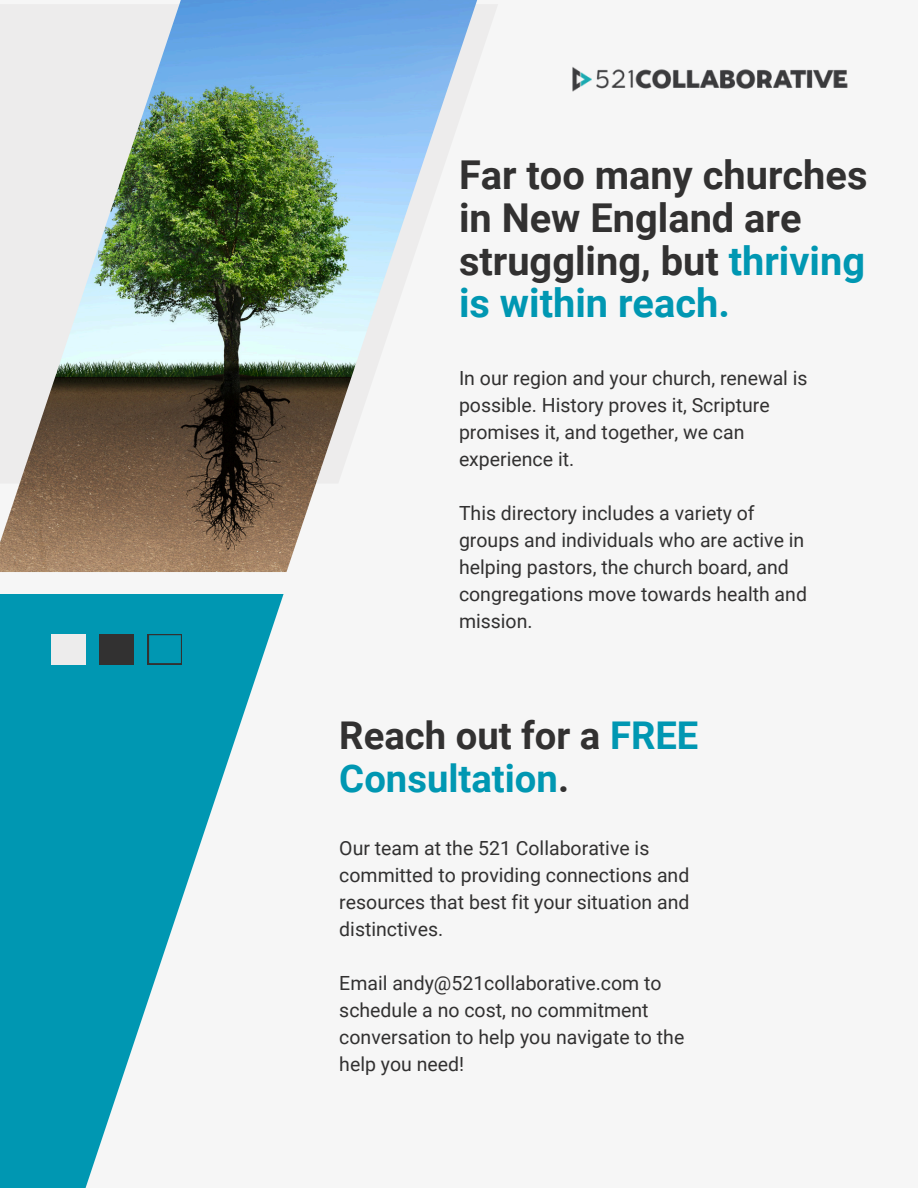
<style>
.page{position:relative;width:918px;height:1188px;background:#f6f6f6}
.page>*{position:absolute;margin:0;border:0;box-sizing:border-box;transform-origin:0 0}
.t1{font:700 39.75px/42.8px "Roboto";color:#323131}
.t2{font:700 38.25px/42.8px "Roboto";color:#0097b2}
.t3{font:19.5px/27px "Roboto";color:#323131}
.s1{color:#0097b2}
.s2{color:#323131}
</style>
<div class="page">
<img style="left:0;top:0;width:477px;height:572px">
<svg style="left:0;top:594px;width:284px;height:594px;fill:#0097b2"></svg>
<svg style="left:148px;top:634px;width:34px;height:30px"></svg>
<div style="left:100px;top:634px;width:34px;height:30px;background:#323131"></div>
<div style="left:52px;top:634px;width:34px;height:30px;background:#edecec"></div>
<img style="left:572px;top:67px;width:276px;height:25px">
<h1 class="t1" style="left:459px;top:154px;width:410px">Far too many churches in New England are struggling, but <span class="s1">thriving is within reach.</span></h1>
<p class="t3" style="left:459px;top:365px;width:350px">In our region and your church, renewal is possible. History proves it, Scripture promises it, and together, we can experience it.</p>
<h1 class="t3" style="left:459px;top:500px;width:350px">This directory includes a variety of groups and individuals who are active in helping pastors, the church board, and congregations move towards health and mission.</h1>
<p class="t2" style="left:339px;top:714px;width:361px"><span class="s2">Reach out for a</span> FREE<br>Consultation<span class="s2">.</span></p>
<p class="t3" style="left:339px;top:834px;width:352px">Our team at the 521 Collaborative is committed to providing connections and resources that best fit your situation and distinctives.</p>
<p class="t3" style="left:339px;top:969px;width:347px">Email andy@521collaborative.com to schedule a no cost, no commitment conversation to help you navigate to the help you need!</p>
</div>
